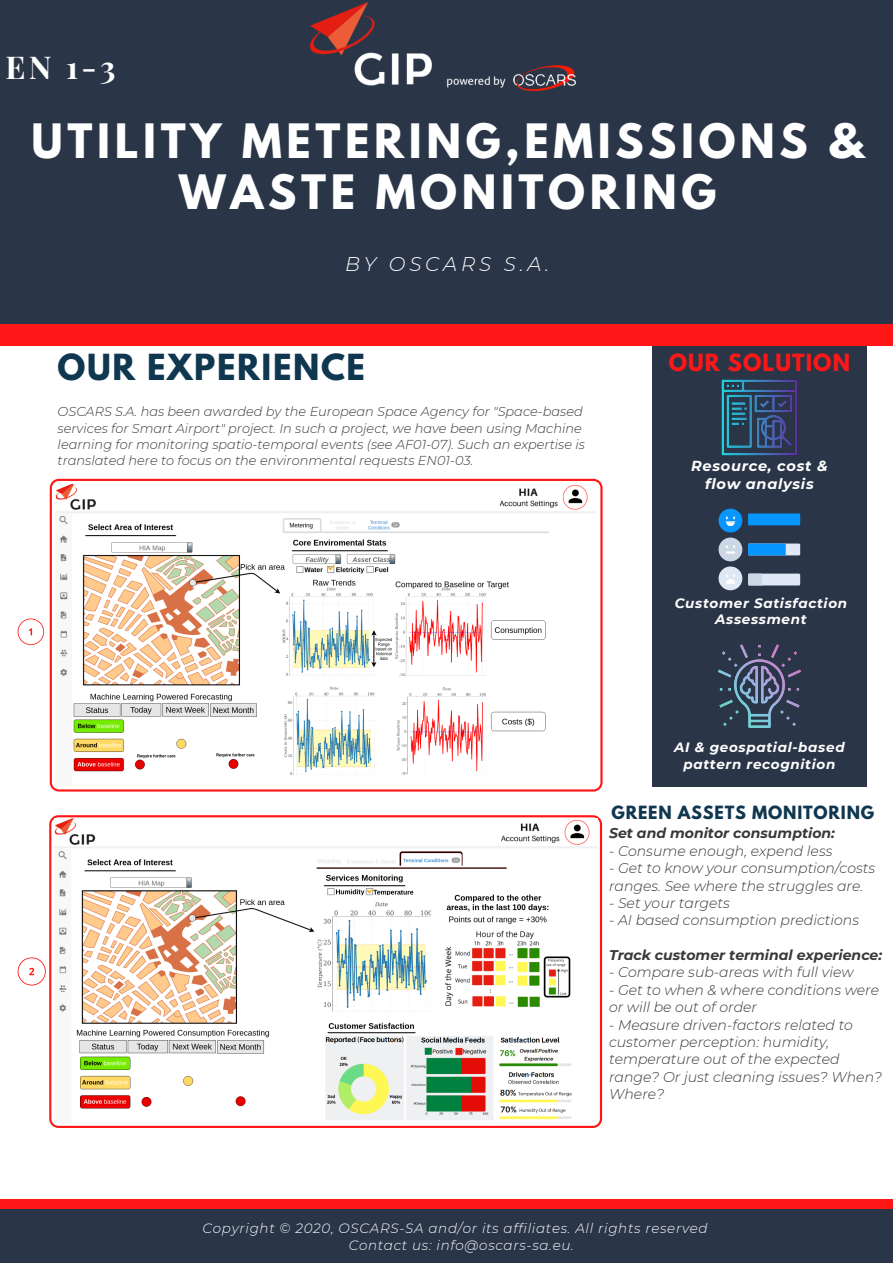
<style>
.page{position:relative;width:893px;height:1263px;background:#fff}
.page>*{position:absolute;margin:0;border:0;box-sizing:border-box;transform-origin:0 0}
.t1{font:700 42px/51.8px "League Spartan";letter-spacing:.11em;color:#fff;text-align:center}
.t2{font:700 31.88px "League Spartan";letter-spacing:.05em;color:#0f3750}
.t3{font:700 31.5px "Playfair Display";color:#fff}
.t4{font:700 21px "League Spartan";letter-spacing:.05em;color:#ff1616}
.t5{font:italic 300 19.88px "Montserrat";letter-spacing:.19em;color:#fff}
.t6{font:700 16.12px "League Spartan";letter-spacing:.05em;color:#0f3750}
.t7{font:italic 700 14.48px/18.1px "Montserrat";letter-spacing:.05em;color:#fff;text-align:center}
.t8{font:italic 300 14.02px/17.5px "Montserrat";color:#383838}
.t9{font:italic 700 14.02px "Montserrat";color:#383838}
.t10{font:italic 300 13.5px/16.9px "Montserrat";letter-spacing:.05em;color:#fff}
.t11{font:italic 700 13.5px/16.9px "Montserrat";letter-spacing:.05em;color:#fff;text-align:center}
.t12{font:italic 300 12.9px/16.4px "Montserrat";color:#383838}
</style>
<div class="page">
<div style="left:653px;top:63px;width:213px;height:724px;background:#2a3648"></div>
<div style="left:0;top:0;width:893px;height:325px;background:#2a3648"></div>
<div style="left:0;top:325px;width:893px;height:20px;background:#ff1616"></div>
<img style="left:310px;top:3px;width:265px;height:88px">
<img style="left:721px;top:379px;width:77px;height:77px">
<img style="left:718px;top:644px;width:83px;height:84px">
<div style="left:0;top:1199px;width:893px;height:20px;background:#ff1616"></div>
<div style="left:0;top:1209px;width:893px;height:54px;background:#2a3648"></div>
<svg style="left:50px;top:479px;width:552px;height:312px"></svg>
<img style="left:55px;top:484px;width:540px;height:302px">
<svg style="left:49px;top:815px;width:553px;height:313px"></svg>
<svg style="left:18px;top:957px;width:28px;height:28px"></svg>
<img style="left:55px;top:818px;width:542px;height:306px">
<svg style="left:18px;top:618px;width:26px;height:27px"></svg>
<svg style="left:718px;top:509px;width:24px;height:23px"></svg>
<svg style="left:718px;top:538px;width:24px;height:52px"></svg>
<svg style="left:748px;top:513px;width:52px;height:12px"></svg>
<svg style="left:748px;top:543px;width:52px;height:12px"></svg>
<svg style="left:748px;top:574px;width:52px;height:11px"></svg>
<h3 class="t3" style="left:6px;top:45px;width:112px">EN 1-3</h3>
<h1 class="t1" style="left:32px;top:120px;width:833px">UTILITY METERING,EMISSIONS &amp;<br>WASTE MONITORING</h1>
<h3 class="t5" style="left:345px;top:252px;width:205px">BY OSCARS S.A.</h3>
<h2 class="t2" style="left:58px;top:351px;width:309px">OUR EXPERIENCE</h2>
<p class="t12" style="left:58px;top:403px;width:529px">OSCARS S.A. has been awarded by the European Space Agency for "Space-based services for Smart Airport" project. In such a project, we have been using Machine learning for monitoring spatio-temporal events (see AF01-07). Such an expertise is translated here to focus on the environmental requests EN01-03.</p>
<h3 class="t4" style="left:669px;top:352px;width:183px">OUR SOLUTION</h3>
<p class="t7" style="left:691px;top:457px;width:138px">Resource, cost &amp; flow analysis</p>
<p class="t11" style="left:674px;top:594px;width:174px">Customer Satisfaction<br>Assessment</p>
<p class="t11" style="left:674px;top:739px;width:172px">AI &amp; geospatial-based pattern recognition</p>
<p class="t6" style="left:611px;top:804px;width:264px">GREEN ASSETS MONITORING</p>
<p class="t9" style="left:609px;top:825px;width:227px">Set and monitor consumption:</p>
<p class="t8" style="left:609px;top:842px;width:225px">- Consume enough, expend less</p>
<p class="t8" style="left:609px;top:859px;width:267px">- Get to know your consumption/costs ranges. See where the struggles are.</p>
<p class="t8" style="left:609px;top:894px;width:122px">- Set your targets</p>
<p class="t8" style="left:609px;top:912px;width:251px">- AI based consumption predictions</p>
<p class="t9" style="left:609px;top:946px;width:274px">Track customer terminal experience:</p>
<p class="t8" style="left:609px;top:963px;width:246px">- Compare sub-areas with full view</p>
<p class="t8" style="left:609px;top:981px;width:272px">- Get to when &amp; where conditions were or will be out of order</p>
<p class="t8" style="left:609px;top:1016px;width:274px">- Measure driven-factors related to customer perception: humidity, temperature out of the expected range? Or just cleaning issues? When?<br>Where?</p>
<p class="t10" style="left:349px;top:1220px;width:360px;text-indent:-146px">Copyright © 2020, OSCARS-SA and/or its affiliates. All rights reserved<br>Contact us: info@oscars-sa.eu.</p>
</div>
